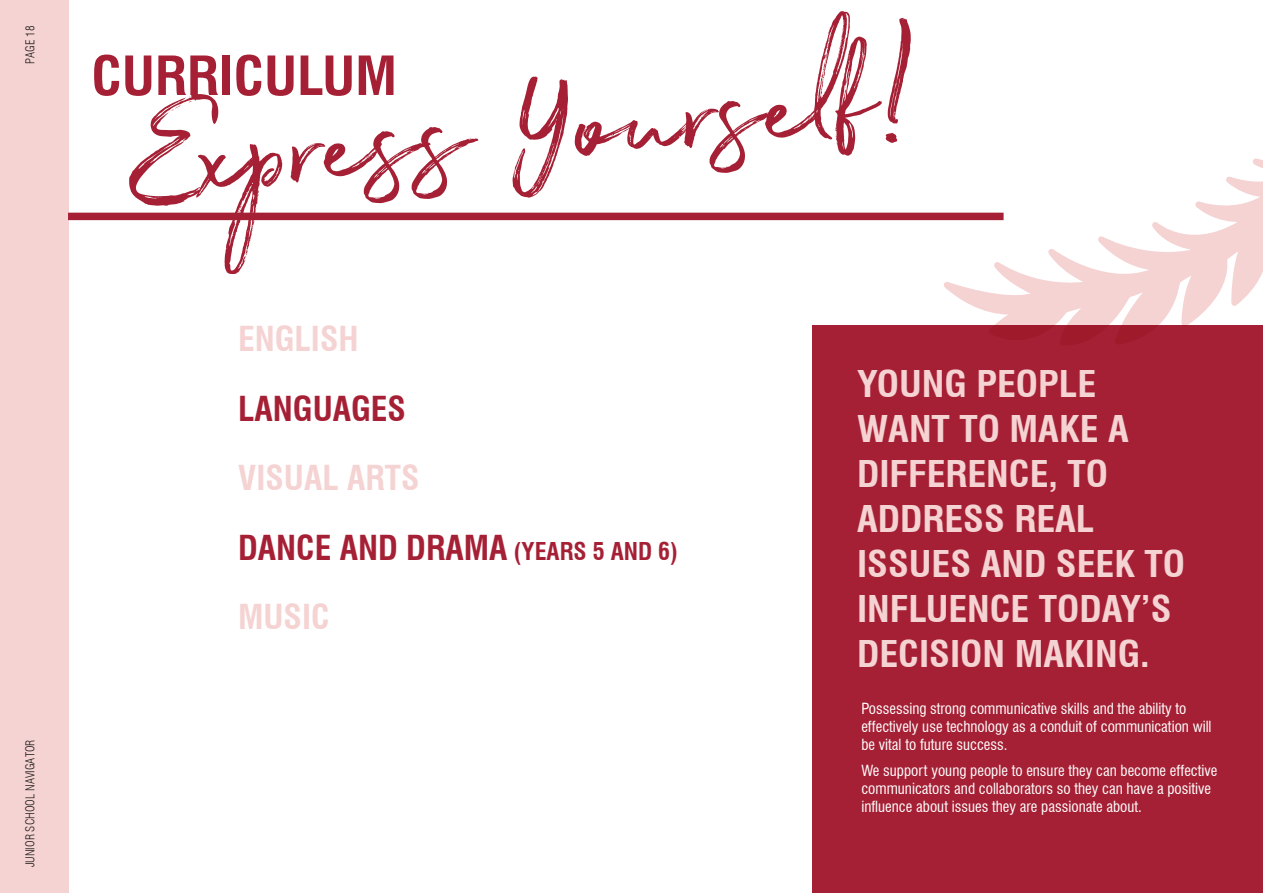
<style>
.page{position:relative;width:1263px;height:893px;background:#fff}
.page>*{position:absolute;margin:0;border:0;box-sizing:border-box;transform-origin:0 0}
.t1{font:240px "The Saturday";color:#a62035}
.t2{font:700 condensed 52.5px "Swiss 721 BT";color:#a62035;scale:1.06 1}
.t3{font:700 condensed 36px/45px "Swiss 721 BT";color:#f5d3d3;scale:1.06 1}
.t4{font:700 condensed 33.6px "Swiss 721 BT";color:#a62035}
.t5{font:700 condensed 33.6px "Swiss 721 BT";color:#f5d3d3}
.Body{font:condensed 15px/18px "Swiss 721 BT";color:#fff}
.t6{font:300 condensed 12px "Swiss 721 BT";color:#231f20}
.s1{font-size:24px}
</style>
<div class="page">
<div style="left:0;top:0;width:68px;height:893px;background:#f5d3d3"></div>
<div style="left:812px;top:326px;width:451px;height:567px;background:#a62035"></div>
<div style="left:68px;top:213px;width:935px;height:7px;background:#a62035"></div>
<svg style="left:940px;top:158px;width:323px;height:168px"></svg>
<p class="t6" style="left:23px;top:64px;width:40px;rotate:-90deg">PAGE 18</p>
<p class="t6" style="left:23px;top:867px;width:129px;rotate:-90deg">JUNIOR SCHOOL NAVIGATOR</p>
<p class="t1" style="left:115px;top:-27px;width:788px;rotate:-5deg">Express Yourself!</p>
<p class="t2" style="left:91px;top:44px;width:290px">CURRICULUM</p>
<p class="t5" style="left:238px;top:319px;width:122px">ENGLISH</p>
<p class="t4" style="left:238px;top:388px;width:169px">LANGUAGES</p>
<p class="t5" style="left:238px;top:458px;width:183px">VISUAL ARTS</p>
<p class="t4" style="left:238px;top:527px;width:441px">DANCE AND DRAMA <span class="s1">(YEARS 5 AND 6)</span></p>
<p class="t5" style="left:238px;top:597px;width:93px">MUSIC</p>
<p class="t3" style="left:857px;top:361px;width:311px">YOUNG PEOPLE<br>WANT TO MAKE A<br>DIFFERENCE, TO<br>ADDRESS REAL<br>ISSUES AND SEEK TO<br>INFLUENCE TODAY’S<br>DECISION MAKING.</p>
<p class="Body" style="left:861px;top:699px;width:352px">Possessing strong communicative skills and the ability to effectively use technology as a conduit of communication will be vital to future success.</p>
<p class="Body" style="left:861px;top:762px;width:358px">We support young people to ensure they can become effective communicators and collaborators so they can have a positive influence about issues they are passionate about.</p>
</div>
